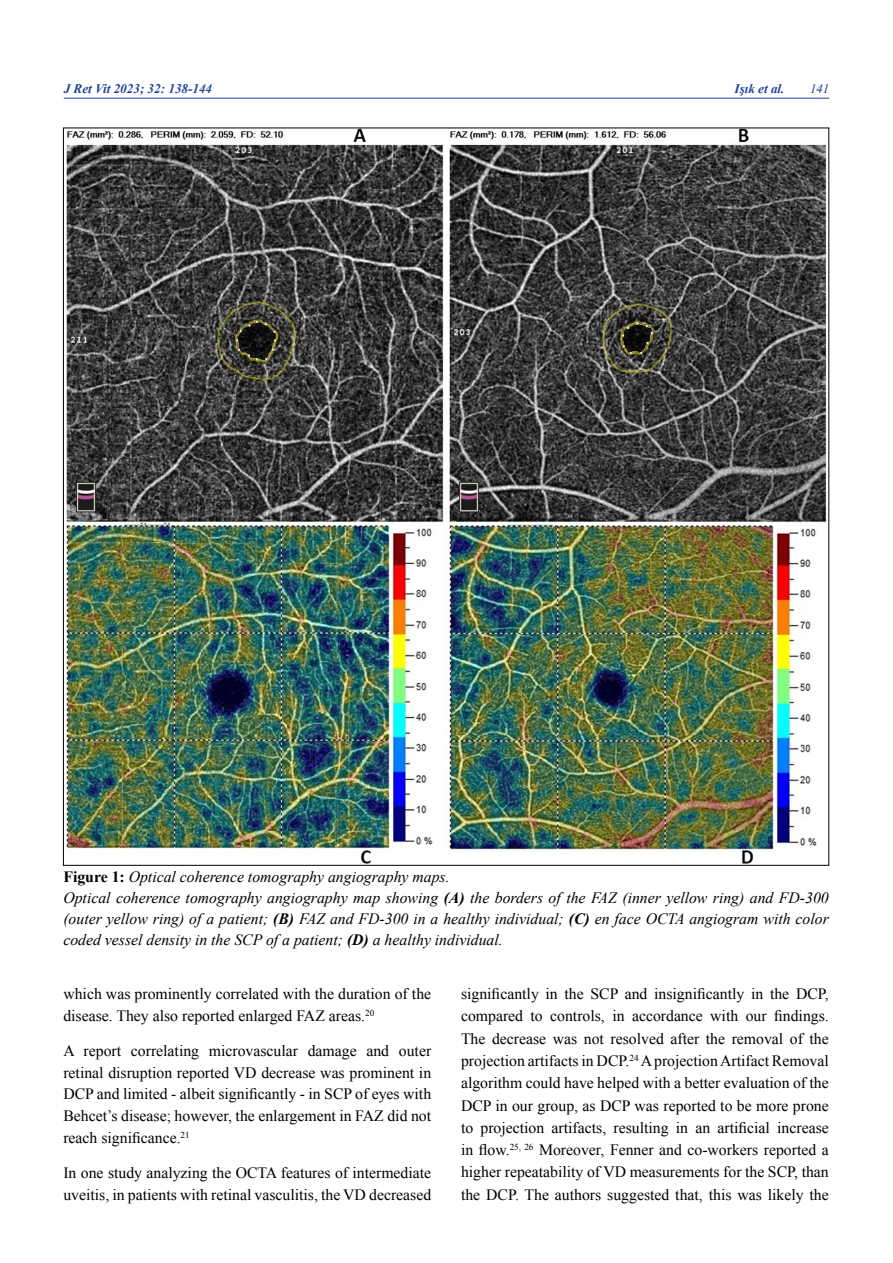
<style>
.page{position:relative;width:893px;height:1263px;background:#fff}
.page>*{position:absolute;margin:0;border:0;box-sizing:border-box;transform-origin:0 0}
.t1{font:15.75px/22.2px "Times New Roman";color:#000;text-align:justify}
.t2{font:italic 15.75px/21px "Times New Roman";color:#000}
.t3{font:italic 700 13.2px "Times New Roman";color:#21409a}
.t4{font:italic 12.75px "Times";color:#21409a}
.s1{font-weight:700;font-style:normal}
.s2{font-weight:700}
</style>
<div class="page">
<hr style="left:64px;top:98px;width:765px;height:1px;background:#21409a">
<img style="left:66px;top:130px;width:761px;height:734px">
<p class="t3" style="left:64px;top:79px;width:150px">J Ret Vit 2023; 32: 138-144</p>
<p class="t3" style="left:735px;top:79px;width:51px">Işık et al.</p>
<p class="t4" style="left:810px;top:81px;width:21px">141</p>
<p class="t2" style="left:63px;top:866px;width:767px"><span class="s1">Figure 1:</span> Optical coherence tomography angiography maps.<br>Optical coherence tomography angiography map showing <span class="s2">(A)</span> the borders of the FAZ (inner yellow ring) and FD-300 (outer yellow ring) of a patient; <span class="s2">(B)</span> FAZ and FD-300 in a healthy individual; <span class="s2">(C)</span> en face OCTA angiogram with color coded vessel density in the SCP of a patient; <span class="s2">(D)</span> a healthy individual.</p>
<p class="t1" style="left:63px;top:983px;width:369px">which was prominently correlated with the duration of the disease. They also reported enlarged FAZ areas.<sup>20</sup></p>
<p class="t1" style="left:63px;top:1039px;width:369px">A report correlating microvascular damage and outer retinal disruption reported VD decrease was prominent in DCP and limited - albeit significantly - in SCP of eyes with Behcet’s disease; however, the enlargement in FAZ did not reach significance.<sup>21</sup></p>
<p class="t1" style="left:63px;top:1161px;width:369px">In one study analyzing the OCTA features of intermediate uveitis, in patients with retinal vasculitis, the VD decreased</p>
<p class="t1" style="left:461px;top:982px;width:369px">significantly in the SCP and insignificantly in the DCP, compared to controls, in accordance with our findings.<br>The decrease was not resolved after the removal of the projection artifacts in DCP.<sup>24</sup> A projection Artifact Removal algorithm could have helped with a better evaluation of the DCP in our group, as DCP was reported to be more prone to projection artifacts, resulting in an artificial increase in flow.<sup>25,</sup> <sup>26</sup> Moreover, Fenner and co-workers reported a higher repeatability of VD measurements for the SCP, than the DCP. The authors suggested that, this was likely the</p>
</div>
